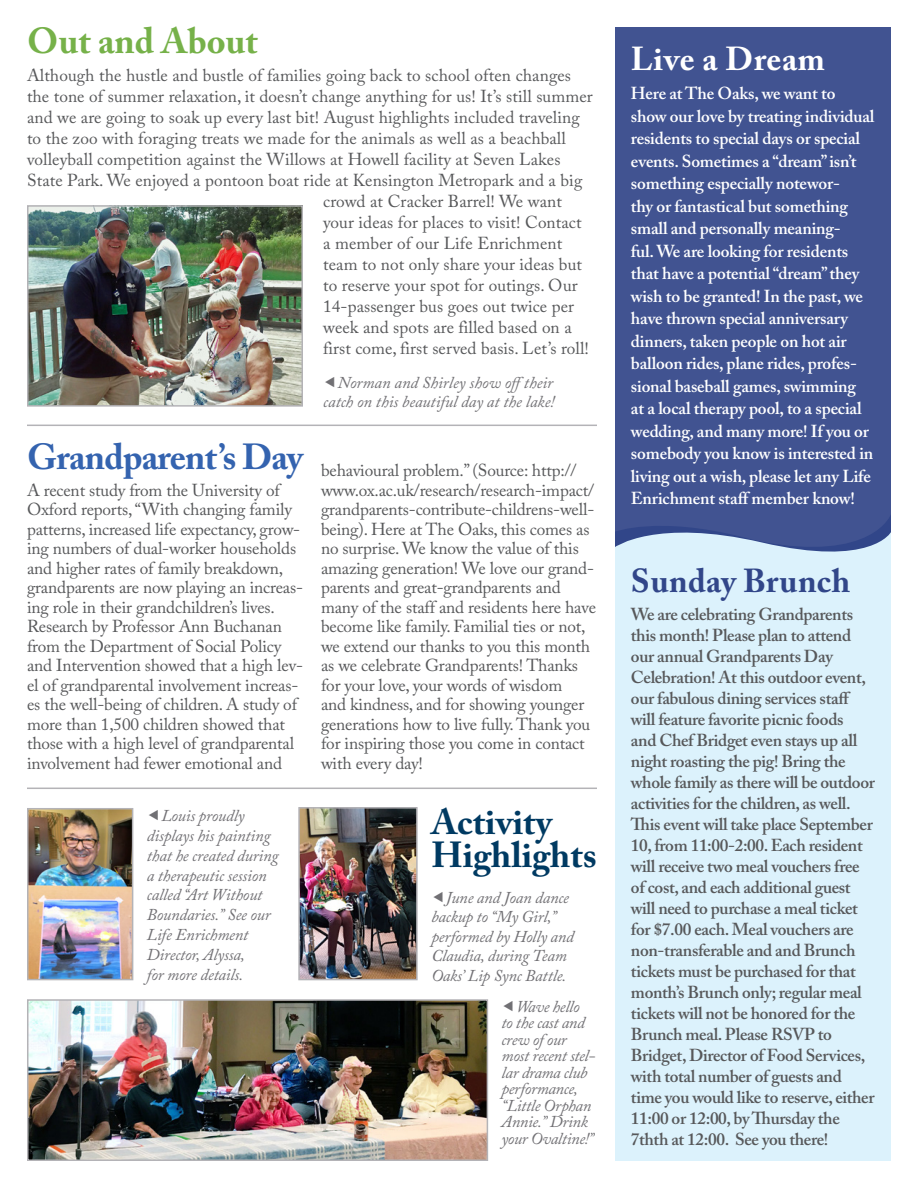
<style>
.page{position:relative;width:918px;height:1188px;background:#fff}
.page>*{position:absolute;margin:0;border:0;box-sizing:border-box;transform-origin:0 0}
.t1{font:700 36px/33px "Adobe Caslon Pro";color:#003a62}
.t2{font:700 36px "Adobe Caslon Pro";letter-spacing:-.02em;color:#3463af}
.t3{font:700 36px "Adobe Caslon Pro";color:#76b149}
.t4{font:700 33px "Adobe Caslon Pro";letter-spacing:.01em;color:#314689}
.t5{font:700 33px "Adobe Caslon Pro";letter-spacing:.02em;color:#fff}
.t6{font:17.25px/19.5px "Adobe Caslon Pro";letter-spacing:-.01em;color:#57585a}
.t7{font:600 17.25px/21px "Adobe Caslon Pro";letter-spacing:-.02em;color:#57585a}
.t8{font:600 17.25px/22.5px "Adobe Caslon Pro";letter-spacing:-.01em;color:#fff}
.t9{font:italic 16.5px/20px "Adobe Caslon Pro";letter-spacing:-.01em;color:#717074}
</style>
<div class="page">
<div style="left:615px;top:27px;width:276px;height:662px;background:#415391"></div>
<div style="left:615px;top:518px;width:276px;height:643px;background:#dcf2fc"></div>
<img style="left:30px;top:811px;width:100px;height:166px">
<div style="left:27px;top:808px;width:106px;height:172px;border:2px solid #b4b3b7"></div>
<img style="left:301px;top:810px;width:114px;height:167px">
<div style="left:298px;top:807px;width:120px;height:173px;border:2px solid #b4b3b7"></div>
<img style="left:30px;top:1002px;width:455px;height:156px">
<div style="left:27px;top:999px;width:461px;height:162px;border:2px solid #b4b3b7"></div>
<img style="left:30px;top:208px;width:270px;height:196px">
<div style="left:27px;top:205px;width:276px;height:202px;border:2px solid #b4b3b7"></div>
<hr style="left:27px;top:788px;width:570px;height:1px;background:#b4b3b7">
<hr style="left:27px;top:425px;width:570px;height:1px;background:#b4b3b7">
<p class="t3" style="left:27px;top:20px;width:232px">Out and About</p>
<p class="t6" style="left:27px;top:66px;width:545px">Although the hustle and bustle of families going back to school often changes</p>
<p class="t6" style="left:27px;top:87px;width:567px">the tone of summer relaxation, it doesn’t change anything for us! It’s still summer</p>
<p class="t6" style="left:27px;top:108px;width:554px">and we are going to soak up every last bit! August highlights included traveling</p>
<p class="t6" style="left:27px;top:129px;width:540px">to the zoo with foraging treats we made for the animals as well as a beachball</p>
<p class="t6" style="left:27px;top:150px;width:535px">volleyball competition against the Willows at Howell facility at Seven Lakes</p>
<p class="t6" style="left:27px;top:171px;width:557px">State Park. We enjoyed a pontoon boat ride at Kensington Metropark and a big</p>
<p class="t6" style="left:323px;top:192px;width:240px">crowd at Cracker Barrel! We want</p>
<p class="t6" style="left:323px;top:213px;width:260px">your ideas for places to visit! Contact</p>
<p class="t6" style="left:323px;top:234px;width:241px">a member of our Life Enrichment</p>
<p class="t6" style="left:323px;top:255px;width:260px">team to not only share your ideas but</p>
<p class="t6" style="left:323px;top:276px;width:256px">to reserve your spot for outings. Our</p>
<p class="t6" style="left:323px;top:297px;width:252px">14-passenger bus goes out twice per</p>
<p class="t6" style="left:323px;top:318px;width:250px">week and spots are filled based on a</p>
<p class="t6" style="left:323px;top:339px;width:267px">first come, first served basis. Let’s roll!</p>
<p class="t9" style="left:323px;top:372px;width:233px;line-height:19.5px;text-align:right">Norman and Shirley show offtheir catch on this beautiful day at the lake!</p>
<p class="t2" style="left:27px;top:436px;width:278px">Grandparent’s Day</p>
<p class="t6" style="left:27px;top:480px;width:277px">A recent study from the University of Oxford reports, “With changing family patterns, increased life expectancy, grow&shy;ing numbers of dual-worker households and higher rates of family breakdown, grandparents are now playing an increas&shy;ing role in their grandchildren’s lives.<br>Research by Professor Ann Buchanan from the Department of Social Policy and Intervention showed that a high lev&shy;el of grandparental involvement increas&shy;es the well-being of children. A study of more than 1,500 children showed that those with a high level of grandparental involvement had fewer emotional and</p>
<p class="t9" style="left:147px;top:805px;width:133px;text-indent:15px">Louis proudly displays his painting that he created during a therapeutic session called “Art Without<br>Boundaries.” See our<br>Life Enrichment<br>Director, Alyssa,<br>for more details.</p>
<p class="t6" style="left:321px;top:461px;width:277px">behavioural problem.” (Source: http:// www.ox.ac.uk/research/research-impact/ grandparents-contribute-childrens-well&shy;being). Here at The Oaks, this comes as no surprise. We know the value of this amazing generation! We love our grand&shy;parents and great-grandparents and many of the staff and residents here have become like family. Familial ties or not, we extend our thanks to you this month as we celebrate Grandparents! Thanks for your love, your words of wisdom<br>and kindness, and for showing younger generations how to live fully. Thank you for inspiring those you come in contact with every day!</p>
<p class="t1" style="left:431px;top:806px;width:167px">Activity<br>Highlights</p>
<p class="t9" style="left:431px;top:887px;width:144px;line-height:19.5px;text-indent:15px">June and Joan dance backup to “My Girl,” performed by Holly and<br>Claudia, during Team<br>Oaks’ Lip Sync Battle.</p>
<p class="t9" style="left:502px;top:998px;width:95px;line-height:16.5px;text-indent:14px">Wave hello<br>to the cast and crew of our most recent stel&shy;lar drama club performance, “Little Orphan<br>Annie.” Drink your Ovaltine!”</p>
<p class="t5" style="left:631px;top:39px;width:196px">Live a Dream</p>
<p class="t8" style="left:631px;top:82px;width:245px">Here at The Oaks, we want to show our love by treating individual residents to special days or special events. Sometimes a “dream” isn’t something especially notewor-<br>thy or fantastical but something small and personally meaning-<br>ful. We are looking for residents that have a potential “dream” they wish to be granted! In the past, we have thrown special anniversary dinners, taken people on hot air balloon rides, plane rides, profes&shy;sional baseball games, swimming<br>at a local therapy pool, to a special wedding, and many more! If you or somebody you know is interested in living out a wish, please let any Life Enrichment staff member know!</p>
<p class="t4" style="left:631px;top:561px;width:221px">Sunday Brunch</p>
<p class="t7" style="left:631px;top:603px;width:246px">We are celebrating Grandparents this month! Please plan to attend our annual Grandparents Day Celebration! At this outdoor event, our fabulous dining services staff will feature favorite picnic foods<br>and Chef Bridget even stays up all night roasting the pig! Bring the whole family as there will be outdoor activities for the children, as well.<br>This event will take place September 10, from 11:00-2:00. Each resident will receive two meal vouchers free of cost, and each additional guest will need to purchase a meal ticket for $7.00 each. Meal vouchers are non-transferable and and Brunch tickets must be purchased for that month’s Brunch only; regular meal tickets will not be honored for the Brunch meal. Please RSVP to Bridget, Director of Food Services, with total number of guests and time you would like to reserve, either 11:00 or 12:00, by Thursday the 7thth at 12:00. See you there!</p>
</div>
